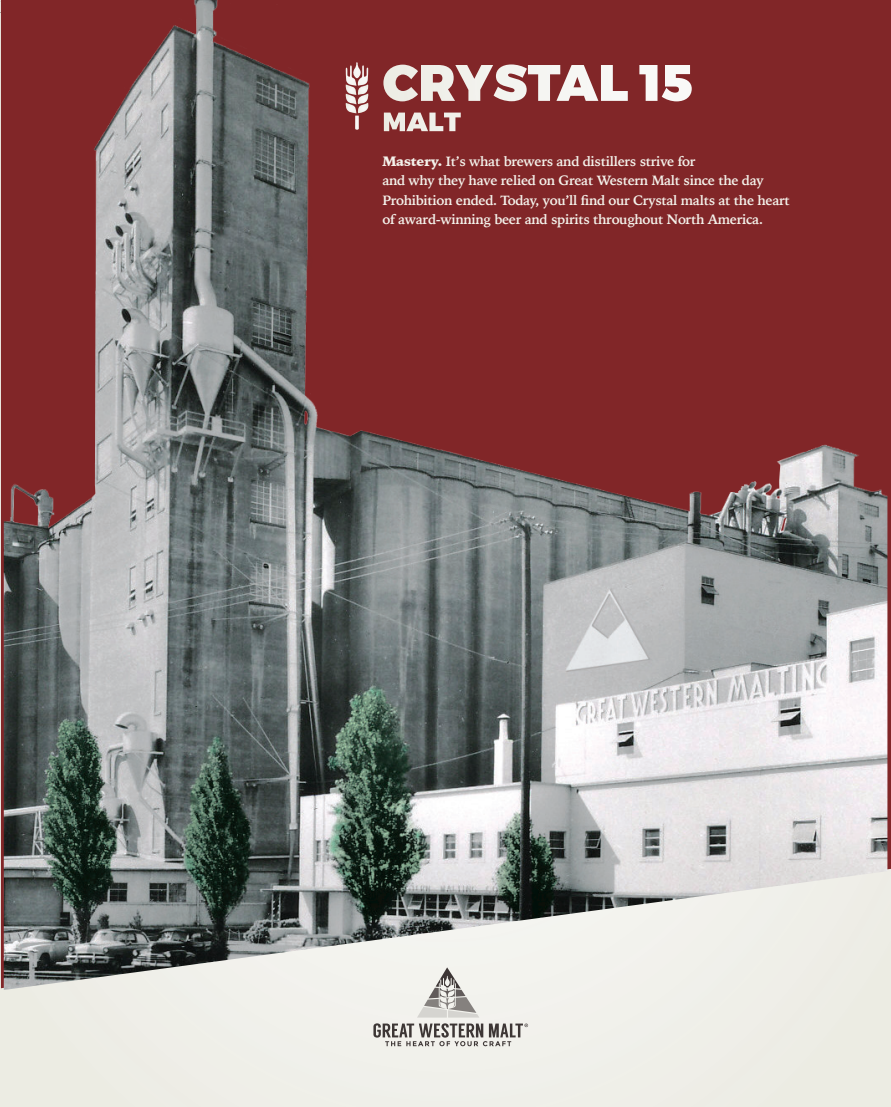
<style>
.page{position:relative;width:891px;height:1107px;background:#efeee8}
.page>*{position:absolute;margin:0;border:0;box-sizing:border-box;transform-origin:0 0}
.H1_Front{font:900 51.3px "Montserrat";letter-spacing:.01em;color:#fff}
.H2_Front{font:900 26.55px "Montserrat";color:#fff}
.t1{font:700 13.5px/19.5px "Iowan Old Style";letter-spacing:-.025em;color:#f4f2eb}
.s1{font-weight:900}
</style>
<div class="page">
<svg style="left:373px;top:990px;width:155px;height:56px"></svg>
<img style="left:4px;top:0;width:883px;height:990px">
<svg style="left:346px;top:62px;width:23px;height:68px"></svg>
<p class="H1_Front" style="left:383px;top:51px;width:312px">CRYSTAL 15</p>
<p class="H2_Front" style="left:383px;top:105px;width:80px">MALT</p>
<p class="t1" style="left:382px;top:151px;width:409px"><span class="s1">Mastery.</span> It’s what brewers and distillers strive for<br>and why they have relied on Great Western Malt since the day Prohibition ended. Today, you’ll find our Crystal malts at the heart of award-winning beer and spirits throughout North America.</p>
</div>
